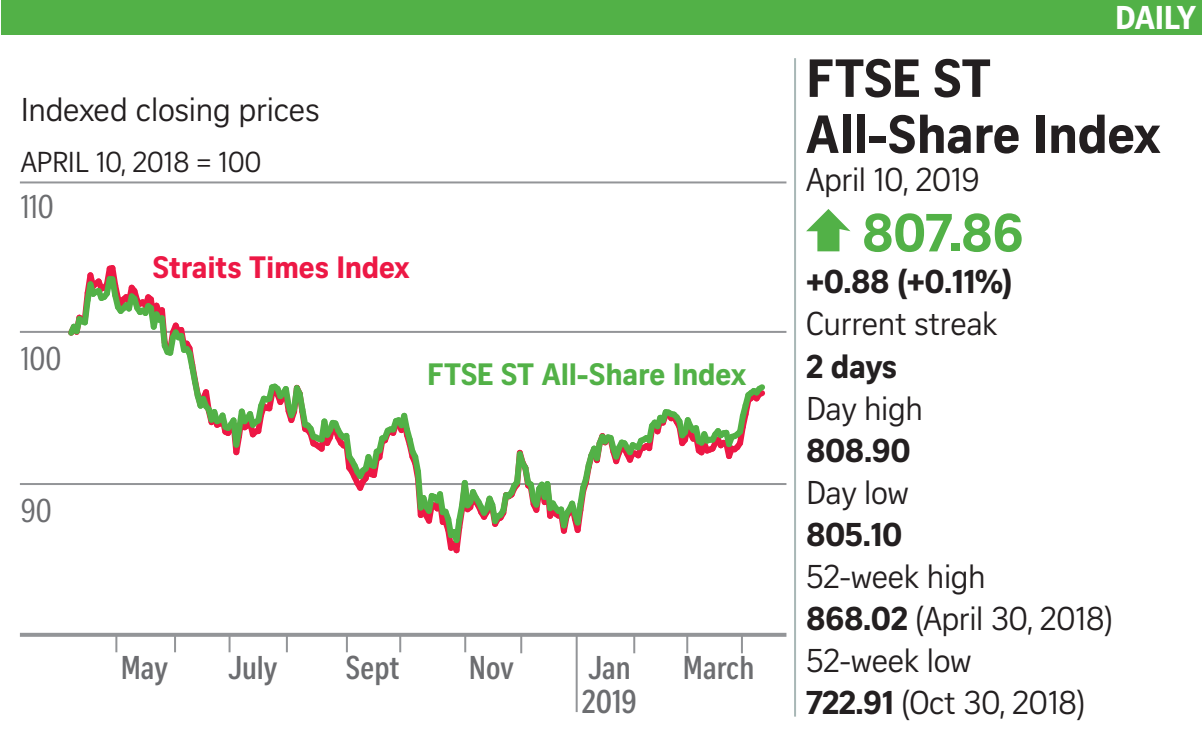
<style>
.page{position:relative;width:1202px;height:749px;background:#fff}
.page>*{position:absolute;margin:0;border:0;box-sizing:border-box;transform-origin:0 0}
.t1{font:700 52px/56px "Curator Serp Text";letter-spacing:-.01em;color:#231f20}
.t2{font:700 52px "Curator Serp Text";color:#52b147}
.t3{font:32px/42px "Curator Serp Text";letter-spacing:-.015em;color:#231f20}
.t4{font:700 32px "Curator Serp Text";letter-spacing:-.015em;color:#231f20}
.t5{font:700 32px/34px "Curator Head Cond ST Semi";color:#6c6d70}
.t6{font:32px "Curator Head Cond ST Regular";color:#6c6d70}
.t7{font:700 32px "Curator Serp Text";letter-spacing:-.02em;color:#fff}
.t8{font:30px "Curator Head ST Bold";letter-spacing:-.01em;color:#52b147}
.t9{font:30px "Curator Head ST Bold";letter-spacing:-.01em;color:#ed1845}
.t10{font:28px "Curator Serp Text";letter-spacing:-.01em;color:#231f20}
.s1{font-weight:700}
</style>
<div class="page">
<div style="left:1px;top:0;width:1201px;height:34px;background:#52b147"></div>
<svg style="left:806px;top:209px;width:44px;height:42px"></svg>
<hr style="left:794px;top:58px;width:2px;height:658px;background:#a8b7b6">
<svg style="left:20px;top:632px;width:766px;height:4px;background:#a9aaad"></svg>
<hr style="left:20px;top:331px;width:766px;height:2px;background:#939598">
<hr style="left:20px;top:181px;width:766px;height:2px;background:#939598">
<hr style="left:20px;top:483px;width:766px;height:2px;background:#939598">
<hr style="left:576px;top:634px;width:2px;height:77px;background:#939598">
<svg style="left:115px;top:634px;width:2px;height:18px"></svg>
<svg style="left:174px;top:634px;width:2px;height:18px"></svg>
<svg style="left:229px;top:634px;width:2px;height:18px"></svg>
<svg style="left:286px;top:634px;width:2px;height:18px"></svg>
<svg style="left:346px;top:634px;width:2px;height:18px"></svg>
<svg style="left:399px;top:634px;width:2px;height:18px"></svg>
<svg style="left:464px;top:634px;width:2px;height:18px"></svg>
<svg style="left:520px;top:635px;width:2px;height:18px"></svg>
<svg style="left:633px;top:635px;width:2px;height:18px"></svg>
<svg style="left:686px;top:635px;width:2px;height:18px"></svg>
<svg style="left:741px;top:635px;width:2px;height:18px"></svg>
<svg style="left:63px;top:265px;width:707px;height:289px"></svg>
<p class="t3" style="left:21px;top:89px;width:300px">Indexed closing prices</p>
<p class="t10" style="left:21px;top:146px;width:242px">APRIL 10, 2018 = 100</p>
<p class="t6" style="left:21px;top:189px;width:34px">110</p>
<p class="t6" style="left:21px;top:341px;width:42px">100</p>
<p class="t6" style="left:21px;top:493px;width:32px">90</p>
<p class="t9" style="left:153px;top:249px;width:258px">Straits Times Index</p>
<p class="t8" style="left:427px;top:356px;width:321px">FTSE ST All-Share Index</p>
<p class="t5" style="left:121px;top:651px;width:49px">May</p>
<p class="t5" style="left:228px;top:651px;width:51px">July</p>
<p class="t5" style="left:346px;top:651px;width:55px">Sept</p>
<p class="t5" style="left:469px;top:651px;width:46px">Nov</p>
<p class="t5" style="left:582px;top:651px;width:56px">Jan<br>2019</p>
<p class="t5" style="left:683px;top:651px;width:73px">March</p>
<p class="t7" style="left:1115px;top:-2px;width:82px">DAILY</p>
<h1 class="t1" style="left:806px;top:50px;width:356px">FTSE ST<br>All-Share Index</h1>
<p class="t3" style="left:806px;top:159px;width:175px">April 10, 2019</p>
<h1 class="t2" style="left:862px;top:201px;width:163px">807.86</h1>
<p class="t4" style="left:806px;top:262px;width:208px">+0.88 (+0.11%)</p>
<p class="t3" style="left:806px;top:303px;width:193px">Current streak</p>
<p class="t4" style="left:806px;top:346px;width:92px">2 days</p>
<p class="t3" style="left:806px;top:387px;width:118px">Day high</p>
<p class="t4" style="left:806px;top:430px;width:106px">808.90</p>
<p class="t3" style="left:806px;top:471px;width:104px">Day low</p>
<p class="t4" style="left:806px;top:514px;width:98px">805.10</p>
<p class="t3" style="left:806px;top:555px;width:308px">52-week high<br><span class="s1">868.02</span> (April 30, 2018)<br>52-week low<br><span class="s1">722.91</span> (Oct 30, 2018)</p>
</div>
